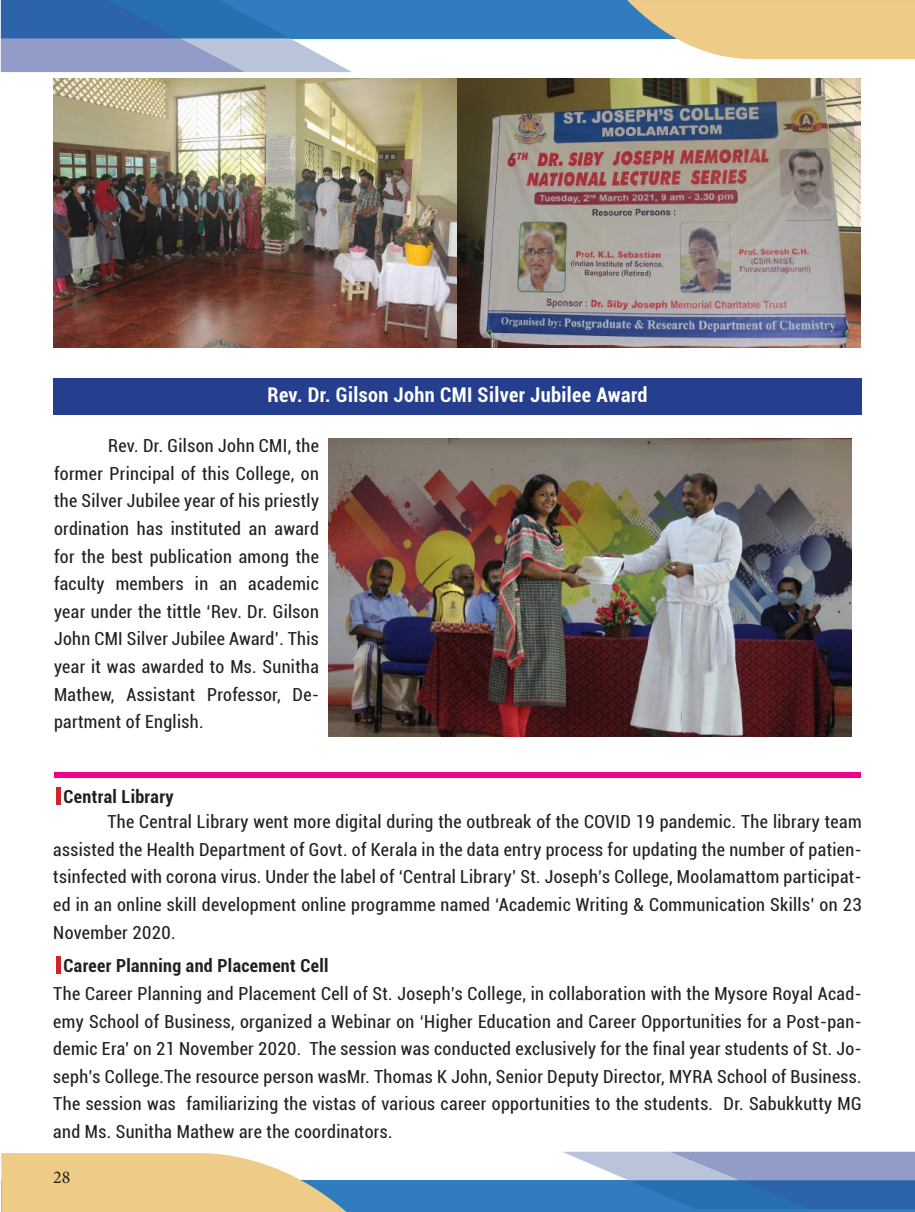
<style>
.page{position:relative;width:915px;height:1212px;background:#fff}
.page>*{position:absolute;margin:0;border:0;box-sizing:border-box;transform-origin:0 0}
.t1{font:700 condensed 20.25px "Roboto";letter-spacing:.02em;color:#fff}
.t2{font:condensed 18px/27.6px "Roboto";letter-spacing:.02em;color:#231f20;text-align:justify}
.t3{font:700 condensed 18px "Roboto";letter-spacing:.02em;color:#231f20}
.t4{font:18px "Minion Pro";color:#231f20}
</style>
<div class="page">
<div style="left:1px;top:1180px;width:913px;height:32px;background:#307cbe"></div>
<svg style="left:563px;top:1152px;width:351px;height:57px"></svg>
<div style="left:1px;top:0;width:913px;height:38px;background:#307cbe"></div>
<svg style="left:1px;top:0;width:351px;height:72px"></svg>
<svg style="left:1px;top:1153px;width:345px;height:59px;background:#e9ce95"></svg>
<svg style="left:627px;top:0;width:287px;height:59px;background:#e5cc94"></svg>
<img style="left:53px;top:78px;width:807px;height:269px">
<div style="left:53px;top:378px;width:808px;height:36px;background:#253f8e"></div>
<img style="left:328px;top:438px;width:522px;height:298px">
<hr style="left:57px;top:788px;width:4px;height:17px;background:#d1232a">
<hr style="left:57px;top:956px;width:4px;height:17px;background:#d1232a">
<div style="left:54px;top:773px;width:806px;height:5px;background:#ed028c"></div>
<p class="t1" style="left:267px;top:381px;width:381px">Rev. Dr. Gilson John CMI Silver Jubilee Award</p>
<p class="t2" style="left:54px;top:431px;width:266px;text-indent:54px">Rev. Dr. Gilson John CMI, the former Principal of this College, on the Silver Jubilee year of his priestly ordination has instituted an award for the best publication among the faculty members in an academic year under the tittle ‘Rev. Dr. Gilson John CMI Silver Jubilee Award’. This year it was awarded to Ms. Sunitha Mathew, Assistant Professor, De&shy;partment of English.</p>
<p class="t3" style="left:64px;top:784px;width:111px">Central Library</p>
<p class="t2" style="left:53px;top:807px;width:809px;text-indent:54px">The Central Library went more digital during the outbreak of the COVID 19 pandemic. The library team assisted the Health Department of Govt. of Kerala in the data entry process for updating the number of patien&shy;tsinfected with corona virus. Under the label of ‘Central Library’ St. Joseph’s College, Moolamattom participat&shy;ed in an online skill development online programme named ‘Academic Writing &amp; Communication Skills’ on 23<br>November 2020.</p>
<p class="t3" style="left:64px;top:953px;width:266px">Career Planning and Placement Cell</p>
<p class="t2" style="left:53px;top:979px;width:809px">The Career Planning and Placement Cell of St. Joseph’s College, in collaboration with the Mysore Royal Acad&shy;emy School of Business, organized a Webinar on ‘Higher Education and Career Opportunities for a Post-pan&shy;demic Era’ on 21 November 2020. The session was conducted exclusively for the final year students of St. Jo&shy;seph’s College.The resource person wasMr. Thomas K John, Senior Deputy Director, MYRA School of Business.<br>The session was familiarizing the vistas of various career opportunities to the students. Dr. Sabukkutty MG and Ms. Sunitha Mathew are the coordinators.</p>
<p class="t4" style="left:53px;top:1165px;width:19px">28</p>
</div>
